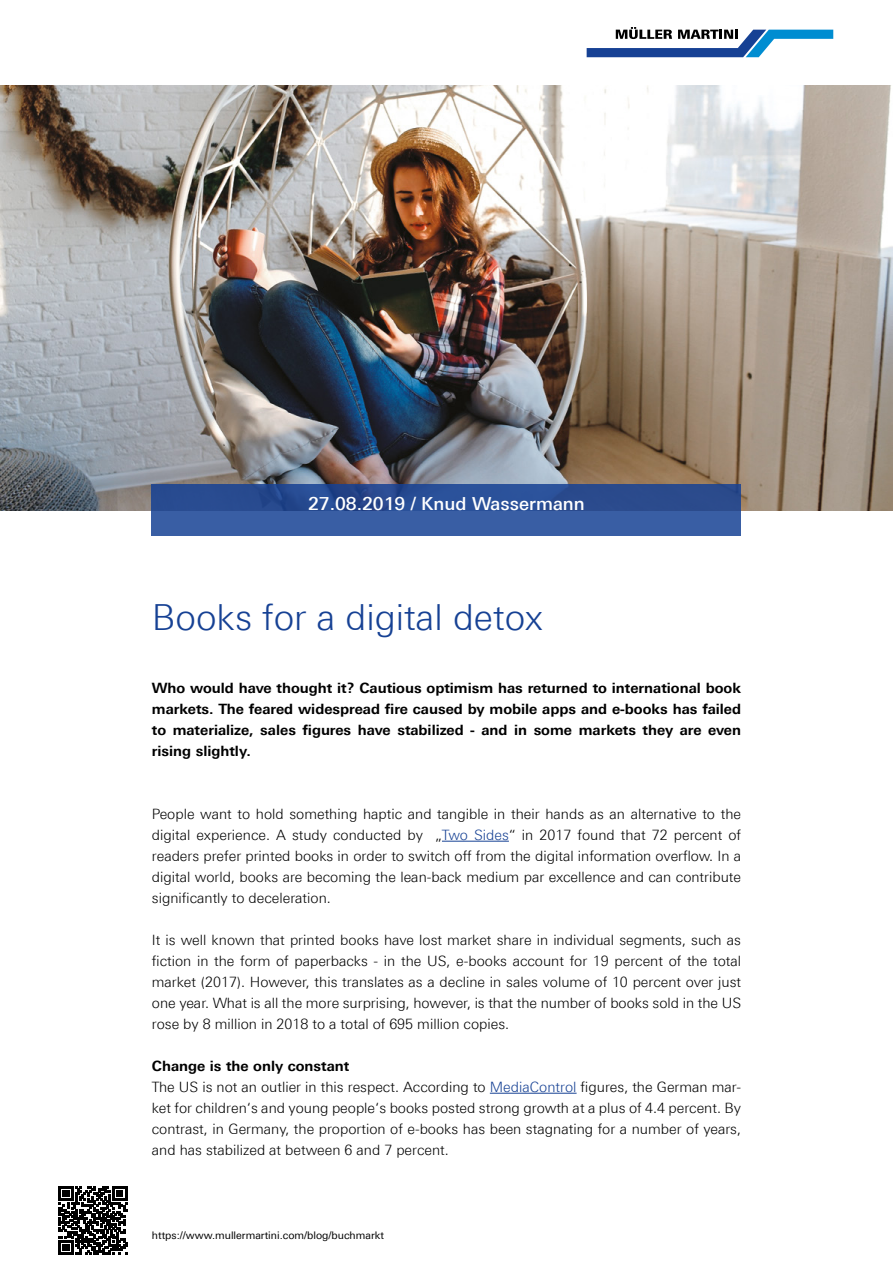
<style>
.page{position:relative;width:893px;height:1263px;background:#fff}
.page>*{position:absolute;margin:0;border:0;box-sizing:border-box;transform-origin:0 0}
.t1{font:300 36px "Linotype Univers 330";color:#164194}
.t2{font:500 18px "Linotype Univers 530";color:#fff}
.t3{font:300 14.25px/21px "Linotype Univers 330";color:#000;text-align:justify}
.t4{font:700 14.25px/21px "Linotype Univers 630";color:#000;text-align:justify}
.t5{font:10.5px "Linotype Univers 430";color:#000}
.s1{color:#164194}
</style>
<div class="page">
<img style="left:0;top:85px;width:893px;height:425px">
<svg style="left:587px;top:27px;width:246px;height:30px"></svg>
<svg style="left:152px;top:485px;width:589px;height:51px;background:#30549a"></svg>
<svg style="left:59px;top:1186px;width:68px;height:69px"></svg>
<hr style="left:442px;top:841px;width:67px;height:1px;background:#164194">
<hr style="left:490px;top:1093px;width:87px;height:1px;background:#164194">
<p class="t2" style="left:308px;top:493px;width:278px">27.08.2019 / Knud Wassermann</p>
<h1 class="t1" style="left:152px;top:596px;width:393px">Books for a digital detox</h1>
<p class="t4" style="left:152px;top:677px;width:591px">Who would have thought it? Cautious optimism has returned to international book markets. The feared widespread fire caused by mobile apps and e-books has failed to materialize, sales figures have stabilized - and in some markets they are even rising slightly.</p>
<p class="t3" style="left:152px;top:803px;width:591px">People want to hold something haptic and tangible in their hands as an alternative to the digital experience. A study conducted by „<span class="s1">Two Sides</span>“ in 2017 found that 72 percent of readers prefer printed books in order to switch off from the digital information overflow. In a digital world, books are becoming the lean-back medium par excellence and can contribute significantly to deceleration.</p>
<p class="t3" style="left:152px;top:929px;width:591px">It is well known that printed books have lost market share in individual segments, such as fiction in the form of paperbacks - in the US, e-books account for 19 percent of the total market (2017). However, this translates as a decline in sales volume of 10 percent over just one year. What is all the more surprising, however, is that the number of books sold in the US rose by 8 million in 2018 to a total of 695 million copies.</p>
<p class="t4" style="left:152px;top:1055px;width:199px">Change is the only constant</p>
<p class="t3" style="left:152px;top:1076px;width:591px">The US is not an outlier in this respect. According to <span class="s1">MediaControl</span> figures, the German mar&shy;ket for children‘s and young people‘s books posted strong growth at a plus of 4.4 percent. By contrast, in Germany, the proportion of e-books has been stagnating for a number of years, and has stabilized at between 6 and 7 percent.</p>
<p class="t5" style="left:152px;top:1229px;width:234px">https://www.mullermartini.com/blog/buchmarkt</p>
</div>
